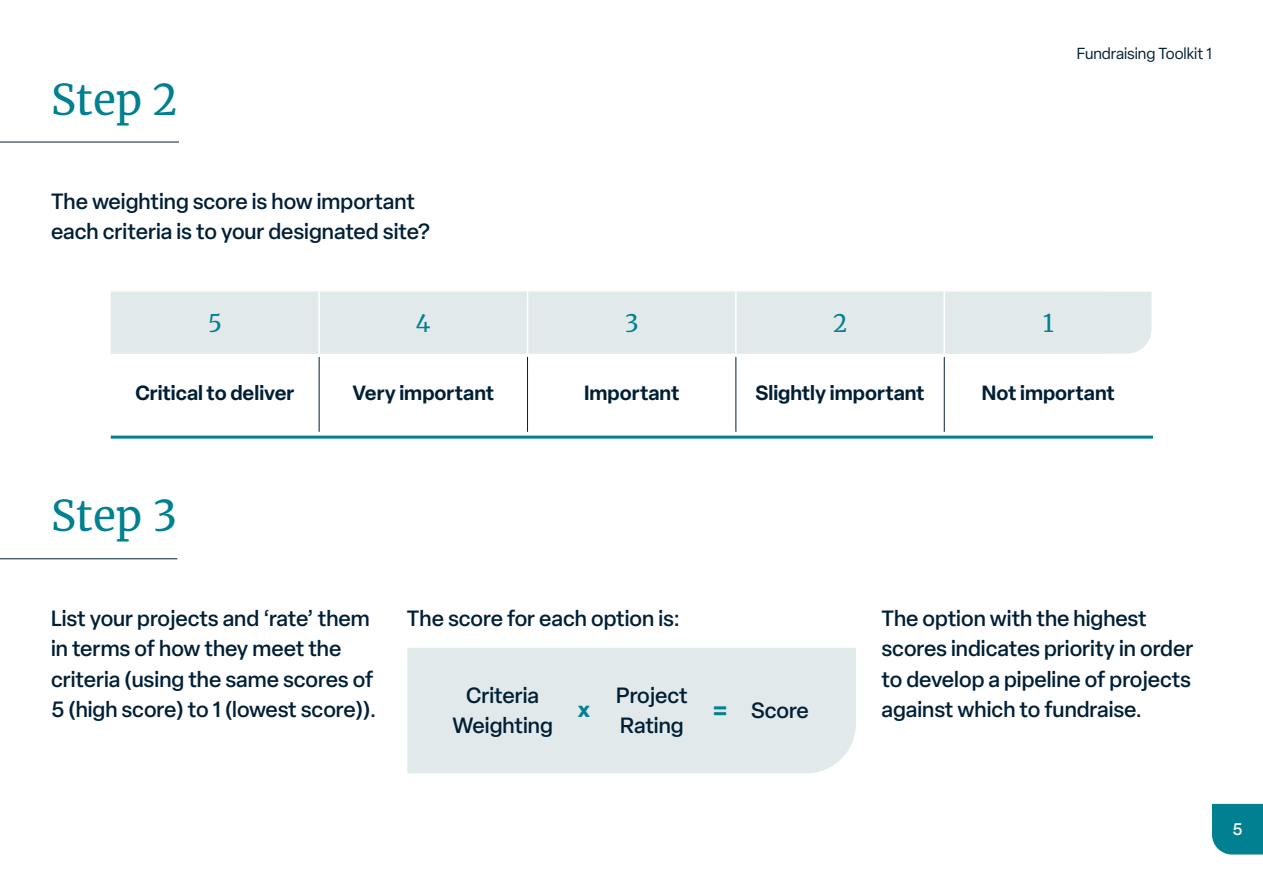
<style>
.page{position:relative;width:1263px;height:893px;background:#fff}
.page>*{position:absolute;margin:0;border:0;box-sizing:border-box;transform-origin:0 0}
.t1{font:42px "Merriweather";color:#008090}
.t2{font:700 25.5px "Elza";color:#008090}
.t3{font:24px "Merriweather";color:#008090}
.t4{font:500 21.75px/30.5px "Elza";color:#001f35}
.t5{font:700 21.75px "Elza";color:#008090}
.t6{font:600 20.25px "Elza";color:#001f35}
.t7{font:500 16.5px "Elza";color:#fff}
.t8{font:15.75px "Elza";color:#001f35}
</style>
<div class="page">
<div style="left:407px;top:648px;width:449px;height:125px;background:#e1e9eb"></div>
<div style="left:1212px;top:804px;width:51px;height:50px;background:#008090"></div>
<div style="left:111px;top:291px;width:995px;height:63px;background:#e1e9eb"></div>
<hr style="left:318px;top:291px;width:2px;height:63px;background:#fff">
<hr style="left:527px;top:291px;width:1px;height:63px;background:#fff">
<hr style="left:735px;top:291px;width:2px;height:63px;background:#fff">
<hr style="left:943px;top:291px;width:2px;height:63px;background:#fff">
<hr style="left:319px;top:357px;width:1px;height:75px;background:#001f35">
<hr style="left:527px;top:357px;width:1px;height:75px;background:#001f35">
<hr style="left:736px;top:357px;width:1px;height:75px;background:#001f35">
<hr style="left:944px;top:357px;width:1px;height:75px;background:#001f35">
<svg style="left:1106px;top:292px;width:46px;height:62px;background:#e2eaec"></svg>
<hr style="left:0;top:142px;width:179px;height:1px;background:#001f35">
<hr style="left:111px;top:436px;width:1042px;height:3px;background:#008090">
<hr style="left:0;top:558px;width:177px;height:1px;background:#001f35">
<h1 class="t1" style="left:51px;top:70px;width:128px">Step 2</h1>
<p class="t4" style="left:51px;top:186px;width:380px">The weighting score is how important each criteria is to your designated site?</p>
<p class="t8" style="left:1077px;top:43px;width:137px">Fundraising Toolkit 1</p>
<p class="t3" style="left:208px;top:307px;width:16px">5</p>
<p class="t3" style="left:416px;top:307px;width:16px">4</p>
<p class="t3" style="left:624px;top:307px;width:16px">3</p>
<p class="t3" style="left:833px;top:307px;width:16px">2</p>
<p class="t3" style="left:1043px;top:307px;width:12px">1</p>
<p class="t6" style="left:135px;top:378px;width:161px">Critical to deliver</p>
<p class="t6" style="left:352px;top:378px;width:143px">Very important</p>
<p class="t6" style="left:584px;top:378px;width:97px">Important</p>
<p class="t6" style="left:755px;top:378px;width:171px">Slightly important</p>
<p class="t6" style="left:982px;top:378px;width:134px">Not important</p>
<h1 class="t1" style="left:51px;top:487px;width:128px">Step 3</h1>
<p class="t4" style="left:51px;top:603px;width:327px">List your projects and ‘rate’ them in terms of how they meet the criteria (using the same scores of<br>5 (high score) to 1 (lowest score)).</p>
<p class="t4" style="left:407px;top:603px;width:275px">The score for each option is:</p>
<p class="t4" style="left:881px;top:603px;width:313px">The option with the highest scores indicates priority in order to develop a pipeline of projects against which to fundraise.</p>
<p class="t4" style="left:452px;top:680px;width:102px;text-align:center">Criteria<br>Weighting</p>
<p class="t4" style="left:616px;top:680px;width:73px">Project<br>Rating</p>
<p class="t4" style="left:751px;top:695px;width:59px">Score</p>
<p class="t5" style="left:578px;top:693px;width:14px">x</p>
<p class="t2" style="left:713px;top:692px;width:16px">=</p>
<p class="t7" style="left:1232px;top:818px;width:12px">5</p>
</div>
